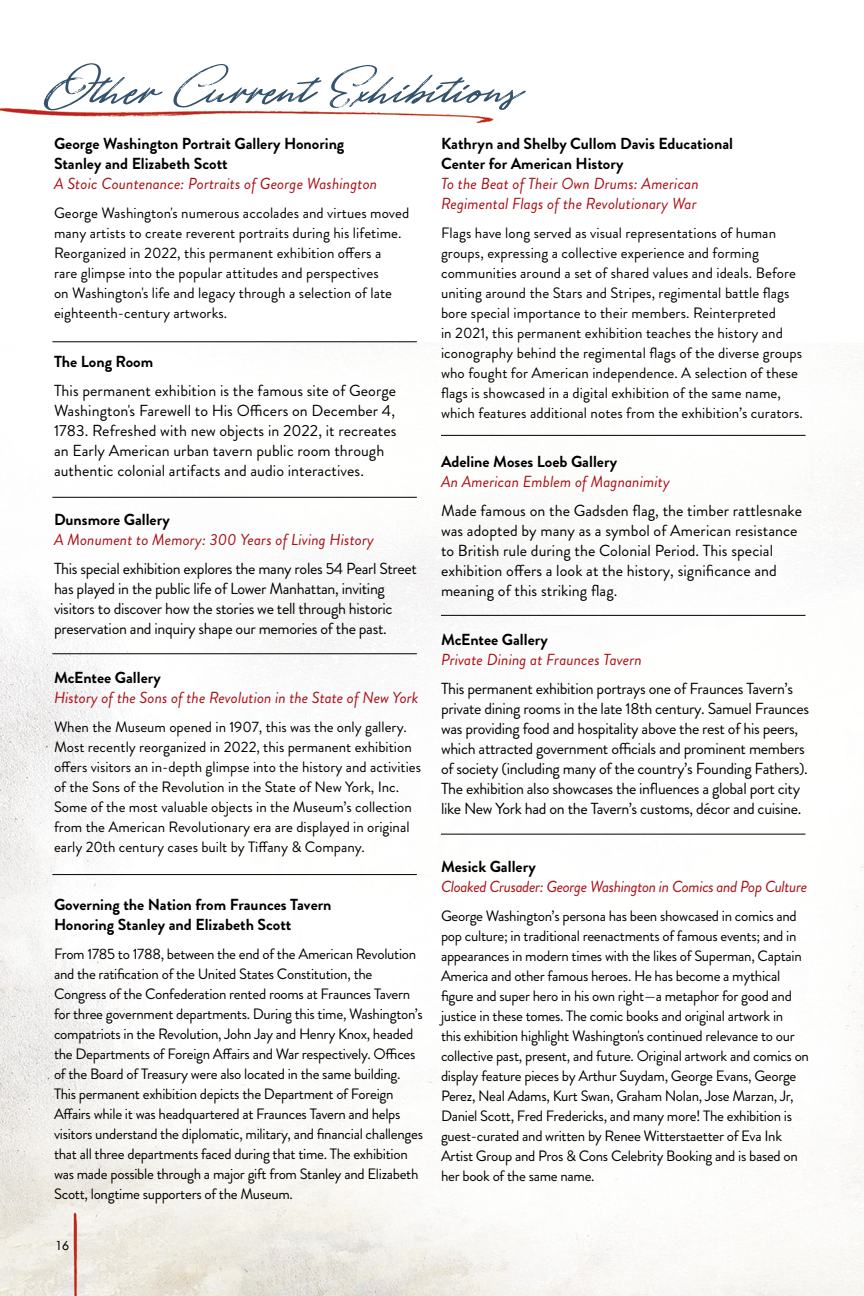
<style>
.page{position:relative;width:864px;height:1296px;background:#fff}
.page>*{position:absolute;margin:0;border:0;box-sizing:border-box;transform-origin:0 0}
.t1{font:italic 68px "Belfast";color:#33526d}
.t2{font:16px/20px "Brandon Grotesque";letter-spacing:-.02em;color:#000}
.t3{font:16px/20px "Brandon Grotesque";letter-spacing:.005em;color:#000}
.t4{font:700 16px/20px "Brandon Grotesque";color:#000}
.t5{font:italic 16px/20px "Brandon Grotesque";letter-spacing:.005em;color:#ab0f14}
.t6{font:italic 16px "Brandon Grotesque";letter-spacing:-.025em;color:#ab0f14}
.t7{font:15px/20px "Brandon Grotesque";letter-spacing:-.02em;color:#000}
.t8{font:15px/20px "Brandon Grotesque";letter-spacing:.005em;color:#000}
.t9{font:15px/20px "Brandon Grotesque";color:#000}
.t10{font:500 12px "Futura Std";color:#000}
</style>
<div class="page">
<img style="left:0;top:108px;width:864px;height:1188px">
<hr style="left:52px;top:341px;width:365px;height:1px;background:#000">
<hr style="left:441px;top:435px;width:365px;height:1px;background:#000">
<hr style="left:441px;top:615px;width:365px;height:1px;background:#000">
<hr style="left:441px;top:834px;width:365px;height:1px;background:#000">
<hr style="left:52px;top:497px;width:365px;height:1px;background:#000">
<hr style="left:52px;top:653px;width:365px;height:1px;background:#000">
<hr style="left:52px;top:874px;width:365px;height:1px;background:#000">
<h1 class="t1" style="left:52px;top:52px;width:472px">Other Current Exhibitions</h1>
<p class="t4" style="left:54px;top:133px;width:292px">George Washington Portrait Gallery Honoring<br>Stanley and Elizabeth Scott</p>
<p class="t5" style="left:54px;top:173px;width:325px">A Stoic Countenance: Portraits of George Washington</p>
<p class="t8" style="left:54px;top:203px;width:357px">George Washington's numerous accolades and virtues moved many artists to create reverent portraits during his lifetime.<br>Reorganized in 2022, this permanent exhibition offers a<br>rare glimpse into the popular attitudes and perspectives<br>on Washington's life and legacy through a selection of late eighteenth-century artworks.</p>
<p class="t4" style="left:54px;top:351px;width:101px">The Long Room</p>
<p class="t3" style="left:54px;top:380px;width:344px">This permanent exhibition is the famous site of George Washington's Farewell to His Officers on December 4, 1783. Refreshed with new objects in 2022, it recreates an Early American urban tavern public room through authentic colonial artifacts and audio interactives.</p>
<p class="t4" style="left:54px;top:509px;width:117px">Dunsmore Gallery</p>
<p class="t5" style="left:54px;top:529px;width:322px">A Monument to Memory: 300 Years of Living History</p>
<p class="t2" style="left:54px;top:558px;width:365px">This special exhibition explores the many roles 54 Pearl Street has played in the public life of Lower Manhattan, inviting visitors to discover how the stories we tell through historic preservation and inquiry shape our memories of the past.</p>
<p class="t4" style="left:54px;top:667px;width:108px">McEntee Gallery</p>
<p class="t5" style="left:54px;top:687px;width:366px">History of the Sons of the Revolution in the State of New York</p>
<p class="t9" style="left:54px;top:717px;width:369px">When the Museum opened in 1907, this was the only gallery.<br>Most recently reorganized in 2022, this permanent exhibition offers visitors an in-depth glimpse into the history and activities of the Sons of the Revolution in the State of New York, Inc.<br>Some of the most valuable objects in the Museum’s collection from the American Revolutionary era are displayed in original early 20th century cases built by Tiffany &amp; Company.</p>
<p class="t4" style="left:54px;top:894px;width:279px">Governing the Nation from Fraunces Tavern<br>Honoring Stanley and Elizabeth Scott</p>
<p class="t7" style="left:54px;top:944px;width:371px">From 1785 to 1788, between the end of the American Revolution and the ratification of the United States Constitution, the Congress of the Confederation rented rooms at Fraunces Tavern for three government departments. During this time, Washington’s compatriots in the Revolution, John Jay and Henry Knox, headed the Departments of Foreign Affairs and War respectively. Offices of the Board of Treasury were also located in the same building.<br>This permanent exhibition depicts the Department of Foreign Affairs while it was headquartered at Fraunces Tavern and helps visitors understand the diplomatic, military, and financial challenges that all three departments faced during that time. The exhibition was made possible through a major gift from Stanley and Elizabeth Scott, longtime supporters of the Museum.</p>
<p class="t10" style="left:55px;top:1238px;width:15px">16</p>
<p class="t4" style="left:441px;top:133px;width:294px">Kathryn and Shelby Cullom Davis Educational<br>Center for American History</p>
<p class="t5" style="left:441px;top:173px;width:259px">To the Beat of Their Own Drums: American<br>Regimental Flags of the Revolutionary War</p>
<p class="t8" style="left:441px;top:223px;width:363px">Flags have long served as visual representations of human groups, expressing a collective experience and forming communities around a set of shared values and ideals. Before uniting around the Stars and Stripes, regimental battle flags bore special importance to their members. Reinterpreted<br>in 2021, this permanent exhibition teaches the history and iconography behind the regimental flags of the diverse groups who fought for American independence. A selection of these flags is showcased in a digital exhibition of the same name, which features additional notes from the exhibition’s curators.</p>
<p class="t4" style="left:441px;top:451px;width:178px">Adeline Moses Loeb Gallery</p>
<p class="t5" style="left:441px;top:471px;width:230px">An American Emblem of Magnanimity</p>
<p class="t3" style="left:441px;top:500px;width:363px">Made famous on the Gadsden flag, the timber rattlesnake was adopted by many as a symbol of American resistance to British rule during the Colonial Period. This special exhibition offers a look at the history, significance and meaning of this striking flag.</p>
<p class="t4" style="left:441px;top:629px;width:108px">McEntee Gallery</p>
<p class="t5" style="left:441px;top:649px;width:202px">Private Dining at Fraunces Tavern</p>
<p class="t2" style="left:441px;top:678px;width:370px">This permanent exhibition portrays one of Fraunces Tavern’s private dining rooms in the late 18th century. Samuel Fraunces was providing food and hospitality above the rest of his peers, which attracted government officials and prominent members of society (including many of the country’s Founding Fathers).<br>The exhibition also showcases the influences a global port city like New York had on the Tavern’s customs, décor and cuisine.</p>
<p class="t4" style="left:441px;top:856px;width:96px">Mesick Gallery</p>
<p class="t6" style="left:441px;top:875px;width:368px">Cloaked Crusader: George Washington in Comics and Pop Culture</p>
<p class="t7" style="left:441px;top:906px;width:370px">George Washington’s persona has been showcased in comics and pop culture; in traditional reenactments of famous events; and in appearances in modern times with the likes of Superman, Captain America and other famous heroes. He has become a mythical figure and super hero in his own right—a metaphor for good and justice in these tomes. The comic books and original artwork in<br>this exhibition highlight Washington's continued relevance to our collective past, present, and future. Original artwork and comics on display feature pieces by Arthur Suydam, George Evans, George Perez, Neal Adams, Kurt Swan, Graham Nolan, Jose Marzan, Jr, Daniel Scott, Fred Fredericks, and many more! The exhibition is guest-curated and written by Renee Witterstaetter of Eva Ink Artist Group and Pros &amp; Cons Celebrity Booking and is based on her book of the same name.</p>
</div>
